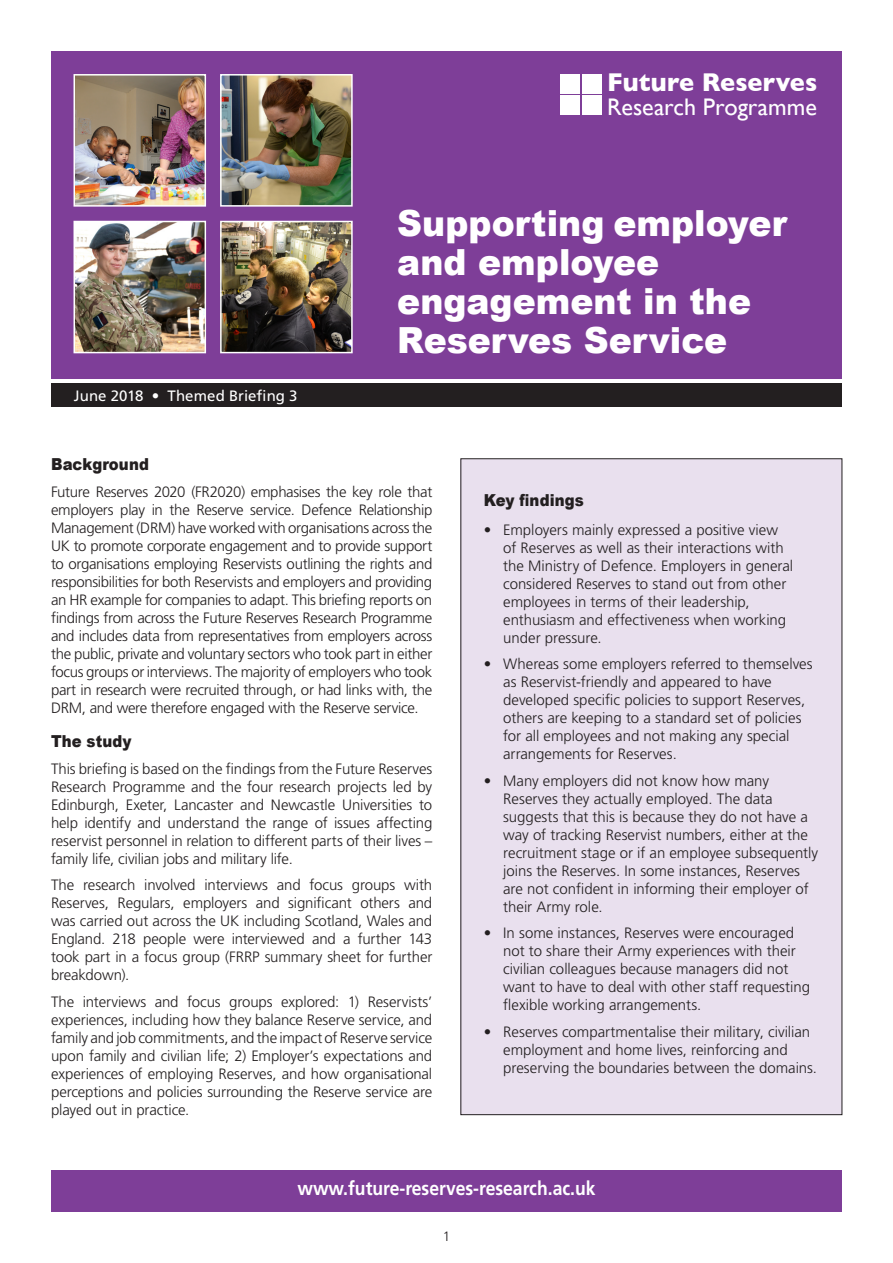
<style>
.page{position:relative;width:893px;height:1263px;background:#fff}
.page>*{position:absolute;margin:0;border:0;box-sizing:border-box;transform-origin:0 0}
.t1{font:900 36px/39px "Arial";color:#fff;scale:.96 1}
.t2{font:700 26.25px "Gill Sans";color:#fff;scale:.96 1}
.t3{font:24px "Gill Sans";color:#fff}
.t4{font:700 19.5px "Frutiger";color:#fff;scale:.9 1}
.t5{font:900 16.5px "Arial";letter-spacing:.005em;color:#231f20;scale:.9 1}
.t6{font:300 15px/18px "Frutiger";color:#231f20}
.t7{font:15px "Frutiger";letter-spacing:.005em;color:#fff}
.t8{font:700 15px "Calibri";letter-spacing:.005em;color:#fff}
.t9{font:300 13.5px "Frutiger";color:#231f20}
</style>
<div class="page">
<div style="left:51px;top:51px;width:791px;height:328px;background:#7e3e98"></div>
<div style="left:461px;top:459px;width:381px;height:656px;background:#e9e0ee"></div>
<div style="left:560px;top:74px;width:20px;height:19px;background:#fff"></div>
<div style="left:582px;top:74px;width:20px;height:19px;background:#fff"></div>
<div style="left:560px;top:95px;width:20px;height:20px;background:#fff"></div>
<div style="left:582px;top:95px;width:20px;height:20px;background:#fff"></div>
<div style="left:51px;top:384px;width:791px;height:23px;background:#231f20"></div>
<img style="left:223px;top:77px;width:127px;height:127px">
<div style="left:220px;top:74px;width:133px;height:133px;border:2px solid #fff"></div>
<img style="left:77px;top:224px;width:126px;height:126px">
<div style="left:74px;top:221px;width:132px;height:132px;border:2px solid #fff"></div>
<img style="left:77px;top:77px;width:126px;height:127px">
<div style="left:74px;top:74px;width:132px;height:133px;border:2px solid #fff"></div>
<img style="left:223px;top:224px;width:127px;height:126px">
<div style="left:220px;top:221px;width:133px;height:132px;border:2px solid #fff"></div>
<div style="left:51px;top:1170px;width:791px;height:41px;background:#7e3e98"></div>
<p class="t2" style="left:607px;top:62px;width:220px">Future Reserves</p>
<p class="t3" style="left:607px;top:93px;width:211px">Research Programme</p>
<p class="t7" style="left:74px;top:387px;width:225px">June 2018 • Themed Briefing 3</p>
<p class="t8" style="left:72px;top:388px;width:105px">September 2018</p>
<p class="t1" style="left:397px;top:203px;width:408px">Supporting employer and employee engagement in the<br>Reserves Service</p>
<p class="t5" style="left:51px;top:452px;width:110px">Background</p>
<p class="t6" style="left:51px;top:483px;width:383px;text-align:justify">Future Reserves 2020 (FR2020) emphasises the key role that employers play in the Reserve service. Defence Relationship Management (DRM) have worked with organisations across the UK to promote corporate engagement and to provide support to organisations employing Reservists outlining the rights and responsibilities for both Reservists and employers and providing an HR example for companies to adapt. This briefing reports on findings from across the Future Reserves Research Programme and includes data from representatives from employers across the public, private and voluntary sectors who took part in either focus groups or interviews. The majority of employers who took part in research were recruited through, or had links with, the DRM, and were therefore engaged with the Reserve service.</p>
<p class="t5" style="left:51px;top:729px;width:91px">The study</p>
<p class="t6" style="left:51px;top:759px;width:383px;text-align:justify">This briefing is based on the findings from the Future Reserves Research Programme and the four research projects led by Edinburgh, Exeter, Lancaster and Newcastle Universities to help identify and understand the range of issues affecting reservist personnel in relation to different parts of their lives – family life, civilian jobs and military life.</p>
<p class="t6" style="left:51px;top:876px;width:383px;text-align:justify">The research involved interviews and focus groups with Reserves, Regulars, employers and significant others and was carried out across the UK including Scotland, Wales and England. 218 people were interviewed and a further 143 took part in a focus group (FRRP summary sheet for further breakdown).</p>
<p class="t6" style="left:51px;top:992px;width:383px;text-align:justify">The interviews and focus groups explored: 1) Reservists’ experiences, including how they balance Reserve service, and family and job commitments, and the impact of Reserve service upon family and civilian life; 2) Employer’s expectations and experiences of employing Reserves, and how organisational perceptions and policies surrounding the Reserve service are played out in practice.</p>
<p class="t5" style="left:484px;top:488px;width:113px">Key findings</p>
<p class="t6" style="left:503px;top:521px;width:291px;text-indent:-20px">• Employers mainly expressed a positive view of Reserves as well as their interactions with the Ministry of Defence. Employers in general considered Reserves to stand out from other employees in terms of their leadership, enthusiasm and effectiveness when working under pressure.</p>
<p class="t6" style="left:503px;top:655px;width:311px;text-indent:-20px">• Whereas some employers referred to themselves as Reservist-friendly and appeared to have developed specific policies to support Reserves, others are keeping to a standard set of policies for all employees and not making any special arrangements for Reserves.</p>
<p class="t6" style="left:503px;top:772px;width:316px;text-indent:-20px">• Many employers did not know how many Reserves they actually employed. The data suggests that this is because they do not have a way of tracking Reservist numbers, either at the recruitment stage or if an employee subsequently joins the Reserves. In some instances, Reserves are not confident in informing their employer of their Army role.</p>
<p class="t6" style="left:503px;top:924px;width:308px;text-indent:-20px">• In some instances, Reserves were encouraged not to share their Army experiences with their civilian colleagues because managers did not want to have to deal with other staff requesting flexible working arrangements.</p>
<p class="t6" style="left:503px;top:1023px;width:315px;text-indent:-20px">• Reserves compartmentalise their military, civilian employment and home lives, reinforcing and preserving the boundaries between the domains.</p>
<p class="t4" style="left:297px;top:1177px;width:333px">www.future-reserves-research.ac.uk</p>
<p class="t9" style="left:443px;top:1229px;width:9px">1</p>
</div>
